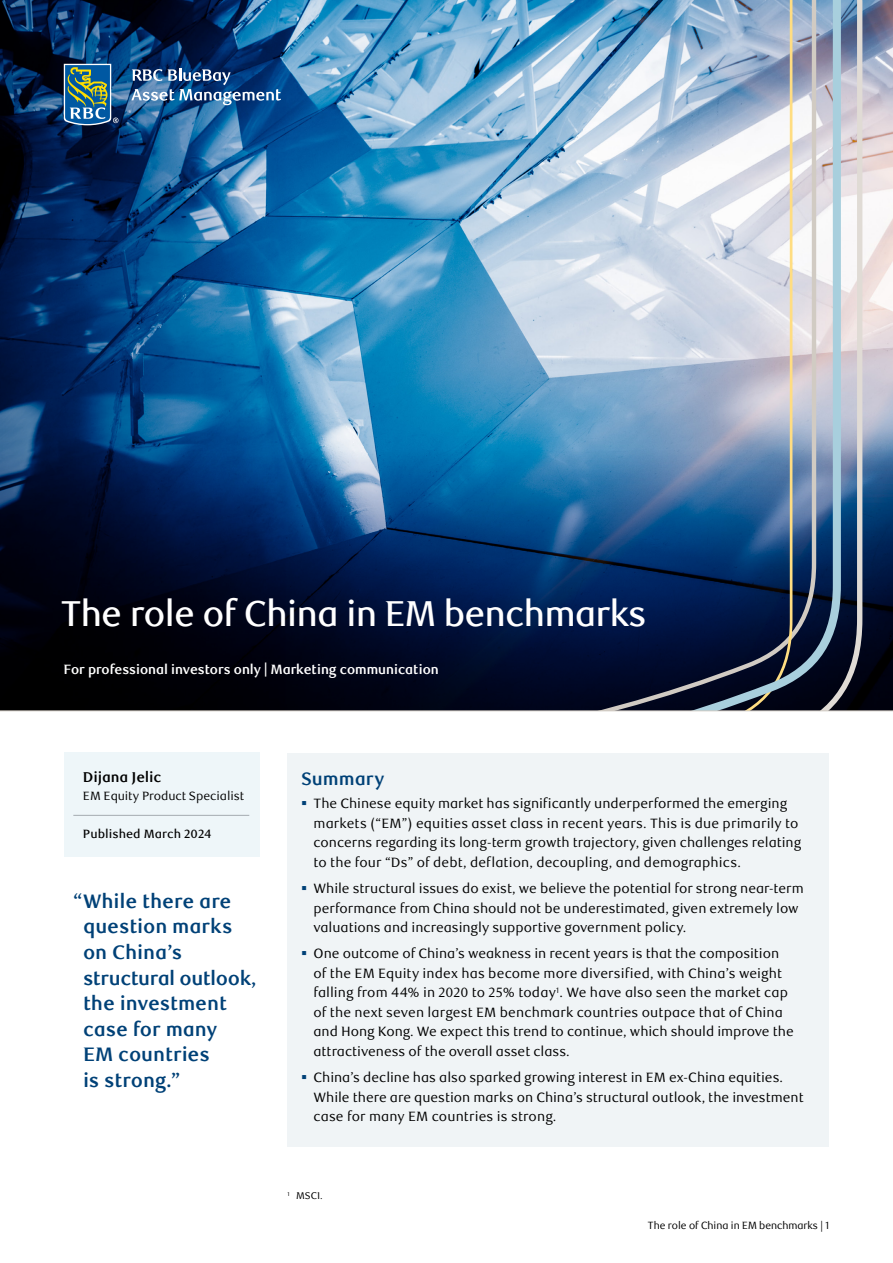
<style>
.page{position:relative;width:893px;height:1263px;background:#fff}
.page>*{position:absolute;margin:0;border:0;box-sizing:border-box;transform-origin:0 0}
.Factsheet_headline_t{font:500 36px "RBC Display";letter-spacing:-.01em;color:#fff}
.Factsheet__Call-out{font:700 19.5px/25.5px "RBC Text";letter-spacing:-.005em;color:#004177}
.Factsheet__Body_Copy{font:700 18px "RBC Text";color:#004177}
.Factsheet__Body_Copy-2{font:700 14.25px "RBC Text";letter-spacing:-.01em;color:#000}
.t1{font:13.5px/19.5px "RBC Text";color:#000}
.Factsheet__folios{font:700 13.5px "RBC Display";color:#fff}
.Factsheet__Body_Copy-3{font:12px "RBC Text";letter-spacing:-.01em;color:#000}
.Factsheet__Body_Copy-4{font:500 12px "RBC Text";color:#000}
.t2{font:10.5px "RBC Display";color:#000}
.t3{font:9.75px "RBC Text";color:#000}
.s1{color:#004177}
</style>
<div class="page">
<img style="left:286px;top:0;width:607px;height:449px">
<svg style="left:286px;top:449px;width:607px;height:261px;background:#0a2b55"></svg>
<svg style="left:0;top:0;width:286px;height:710px;background:#072e58"></svg>
<div style="left:288px;top:753px;width:541px;height:394px;background:#f0f4f6"></div>
<svg style="left:841px;top:0;width:21px;height:710px;background:#959cac"></svg>
<svg style="left:470px;top:0;width:371px;height:710px;background:#7592b0"></svg>
<hr style="left:0;top:710px;width:893px;height:1px;background:#d1cbc3">
<svg style="left:64px;top:64px;width:55px;height:61px;background:#477c90"></svg>
<svg style="left:131px;top:68px;width:150px;height:37px;background:#3f6999"></svg>
<div style="left:64px;top:753px;width:195px;height:104px;background:#eef6f9"></div>
<hr style="left:73px;top:815px;width:176px;height:1px;background:#a4abb1">
<p class="Factsheet_headline_t" style="left:61px;top:593px;width:587px">The role of China in EM benchmarks</p>
<p class="Factsheet__folios" style="left:64px;top:661px;width:376px">For professional investors only | Marketing communication</p>
<p class="Factsheet__Body_Copy-2" style="left:83px;top:769px;width:80px">Dijana Jelic</p>
<p class="Factsheet__Body_Copy-3" style="left:83px;top:789px;width:163px">EM Equity Product Specialist</p>
<p class="Factsheet__Body_Copy-4" style="left:83px;top:827px;width:130px">Published March 2024</p>
<p class="Factsheet__Call-out" style="left:83px;top:889px;width:175px;text-indent:-10px">“While there are question marks on China’s structural outlook, the investment case for many<br>EM countries<br>is strong.”</p>
<p class="Factsheet__Body_Copy" style="left:301px;top:768px;width:85px">Summary</p>
<p class="t1" style="left:313px;top:794px;width:489px;text-indent:-12px"><span class="s1">▪</span> The Chinese equity market has significantly underperformed the emerging markets (“EM”) equities asset class in recent years. This is due primarily to concerns regarding its long-term growth trajectory, given challenges relating to the four “Ds” of debt, deflation, decoupling, and demographics.</p>
<p class="t1" style="left:313px;top:879px;width:492px;text-indent:-12px"><span class="s1">▪</span> While structural issues do exist, we believe the potential for strong near-term performance from China should not be underestimated, given extremely low valuations and increasingly supportive government policy.</p>
<p class="t1" style="left:313px;top:944px;width:482px;text-indent:-12px"><span class="s1">▪</span> One outcome of China’s weakness in recent years is that the composition of the EM Equity index has become more diversified, with China’s weight falling from 44% in 2020 to 25% today<sup>1</sup>. We have also seen the market cap of the next seven largest EM benchmark countries outpace that of China and Hong Kong. We expect this trend to continue, which should improve the attractiveness of the overall asset class.</p>
<p class="t1" style="left:313px;top:1068px;width:492px;text-indent:-12px"><span class="s1">▪</span> China’s decline has also sparked growing interest in EM ex-China equities.<br>While there are question marks on China’s structural outlook, the investment case for many EM countries is strong.</p>
<p class="t3" style="left:288px;top:1190px;width:37px"><sup>1</sup> MSCI.</p>
<p class="t2" style="left:648px;top:1219px;width:183px">The role of China in EM benchmarks | 1</p>
</div>
